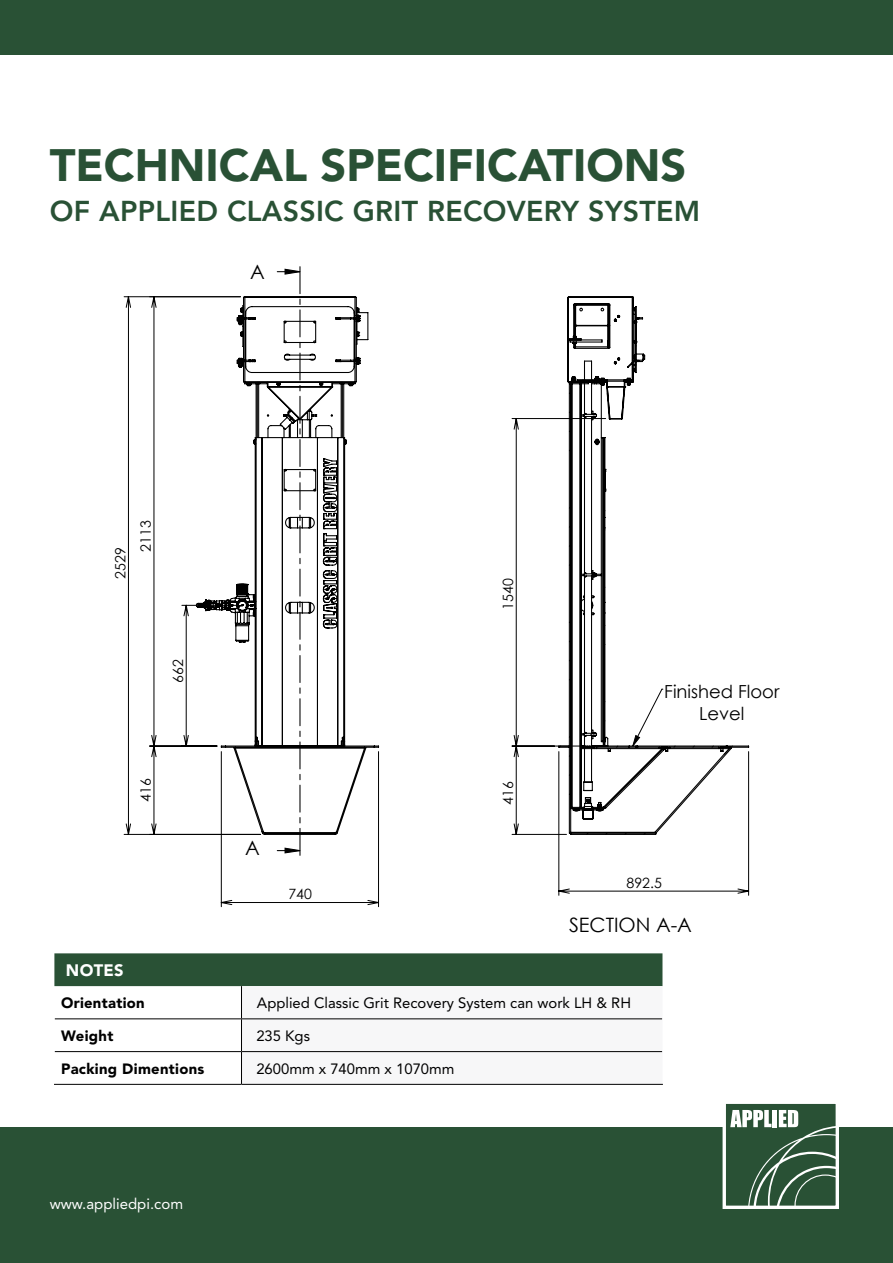
<style>
.page{position:relative;width:893px;height:1263px;background:#fff}
.page>*{position:absolute;margin:0;border:0;box-sizing:border-box;transform-origin:0 0}
.t1{font:900 45px "Avenir LT Std";color:#295135}
.t2{font:800 28.5px "Avenir LT Std";letter-spacing:.01em;color:#295135}
.t3{font:19.8px "Century Gothic";color:#000}
.t4{font:18px/22.2px "Century Gothic";color:#000;text-align:center}
.t5{font:900 16.5px "Avenir LT Pro";letter-spacing:.02em;color:#fff}
.t6{font:15px "Avenir LT Pro";color:#fff}
.t7{font:14.85px "Avenir LT Pro";color:#000}
.t8{font:900 14.85px "Avenir LT Pro";letter-spacing:.02em;color:#000}
.t9{font:14.1px "Century Gothic";color:#000}
</style>
<div class="page">
<div style="left:0;top:1127px;width:893px;height:136px;background:#295135"></div>
<div style="left:724px;top:1102px;width:113px;height:105px;background:#295135"></div>
<div style="left:723px;top:1100px;width:116px;height:109px;border:3px solid #fff"></div>
<svg style="left:730px;top:1110px;width:107px;height:97px"></svg>
<svg style="left:123px;top:296px;width:72px;height:539px"></svg>
<svg style="left:511px;top:418px;width:238px;height:478px"></svg>
<svg style="left:220px;top:266px;width:159px;height:641px"></svg>
<svg style="left:195px;top:296px;width:185px;height:539px"></svg>
<svg style="left:558px;top:296px;width:192px;height:539px"></svg>
<svg style="left:54px;top:953px;width:608px;height:131px"></svg>
<hr style="left:241px;top:986px;width:1px;height:32px;background:#000">
<hr style="left:55px;top:1018px;width:186px;height:1px;background:#000">
<hr style="left:241px;top:1018px;width:421px;height:1px;background:#000">
<hr style="left:241px;top:1019px;width:1px;height:32px;background:#000">
<hr style="left:55px;top:1051px;width:186px;height:1px;background:#000">
<hr style="left:241px;top:1051px;width:421px;height:1px;background:#000">
<hr style="left:241px;top:1052px;width:1px;height:32px;background:#000">
<hr style="left:54px;top:1084px;width:187px;height:1px;background:#000">
<hr style="left:241px;top:1084px;width:422px;height:1px;background:#000">
<div style="left:0;top:0;width:893px;height:54px;background:#295135"></div>
<h1 class="t1" style="left:50px;top:138px;width:638px">TECHNICAL SPECIFICATIONS</h1>
<h2 class="t2" style="left:50px;top:195px;width:652px">OF APPLIED CLASSIC GRIT RECOVERY SYSTEM</h2>
<h3 class="t3" style="left:250px;top:258px;width:16px">A</h3>
<p class="t9" style="left:110px;top:579px;width:33px;rotate:-90deg">2529</p>
<p class="t9" style="left:136px;top:552px;width:33px;rotate:-90deg">2113</p>
<p class="t9" style="left:168px;top:682px;width:25px;rotate:-90deg">662</p>
<p class="t9" style="left:136px;top:802px;width:25px;rotate:-90deg">416</p>
<h3 class="t3" style="left:245px;top:834px;width:16px">A</h3>
<p class="t9" style="left:288px;top:884px;width:25px">740</p>
<p class="t9" style="left:498px;top:610px;width:33px;rotate:-90deg">1540</p>
<p class="t9" style="left:498px;top:805px;width:25px;rotate:-90deg">416</p>
<p class="t4" style="left:664px;top:680px;width:117px">Finished Floor<br>Level</p>
<p class="t9" style="left:626px;top:873px;width:37px">892.5</p>
<h3 class="t3" style="left:569px;top:911px;width:124px">SECTION A-A</h3>
<p class="t5" style="left:66px;top:960px;width:59px">NOTES</p>
<p class="t8" style="left:61px;top:994px;width:85px">Orientation</p>
<p class="t7" style="left:257px;top:994px;width:376px">Applied Classic Grit Recovery System can work LH &amp; RH</p>
<p class="t8" style="left:61px;top:1027px;width:54px">Weight</p>
<p class="t7" style="left:256px;top:1026px;width:55px">235 Kgs</p>
<p class="t8" style="left:61px;top:1059px;width:145px">Packing Dimentions</p>
<p class="t7" style="left:256px;top:1059px;width:200px">2600mm x 740mm x 1070mm</p>
<p class="t6" style="left:50px;top:1194px;width:135px">www.appliedpi.com</p>
</div>
